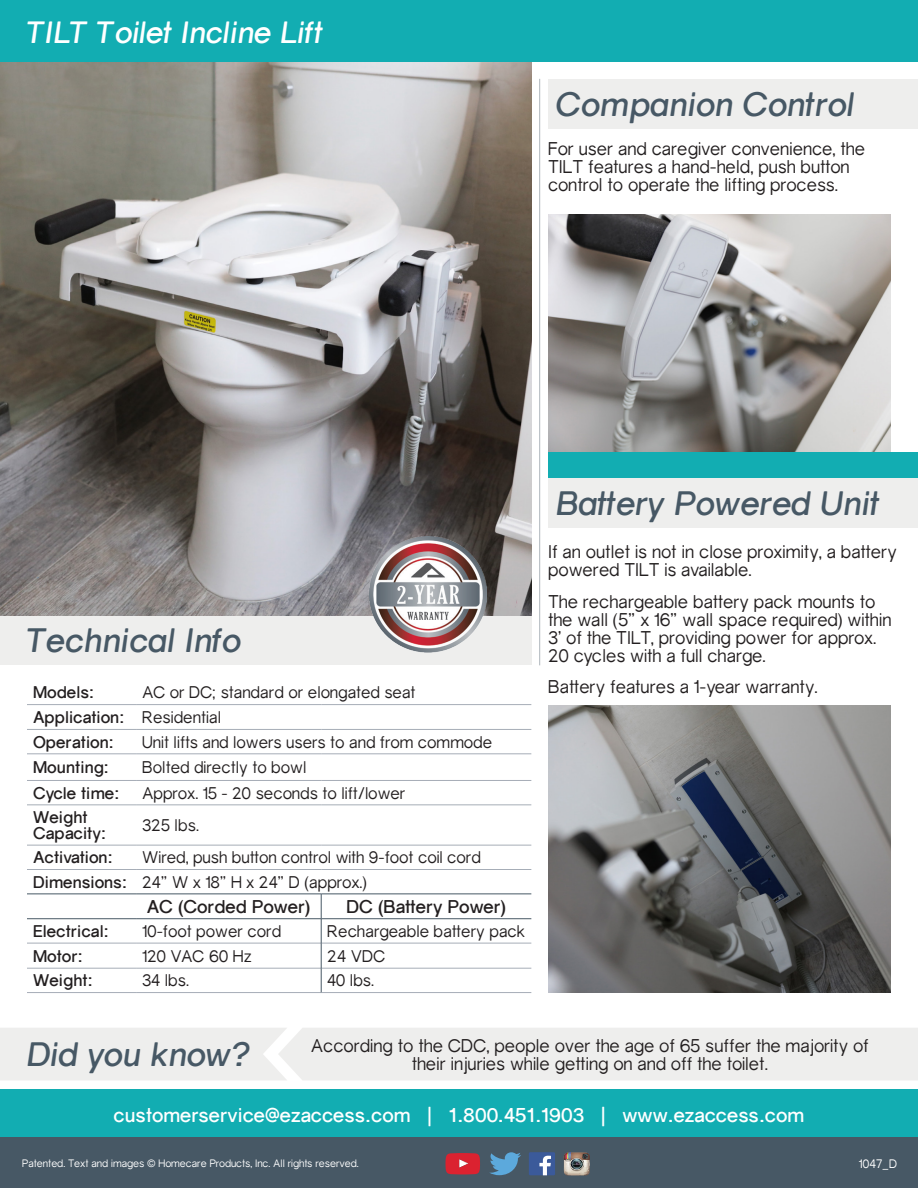
<style>
.page{position:relative;width:918px;height:1188px;background:#fff}
.page>*{position:absolute;margin:0;border:0;box-sizing:border-box;transform-origin:0 0}
.t1{font:italic 700 33px "Gravity";color:#475865}
.t2{font:italic 700 30px "Gravity";color:#fff}
.t3{font:700 19.5px "Gravity";color:#fff}
.t4{font:18px/18px "Gravity";letter-spacing:-.005em;color:#231f20}
.t5{font:700 18px "Gravity";color:#231f20}
.t6{font:16.5px "Gravity";color:#231f20}
.t7{font:700 16.5px "Gravity";color:#231f20}
.t8{font:12px "Gravity";color:#fff}
.t9{font:10.5px "Gravity";letter-spacing:-.005em;color:#fff}
</style>
<div class="page">
<div style="left:0;top:1028px;width:918px;height:52px;background:#eeeeed"></div>
<div style="left:0;top:613px;width:531px;height:52px;background:#eeeeed"></div>
<img style="left:0;top:62px;width:531px;height:554px">
<div style="left:0;top:1090px;width:918px;height:53px;background:#12adb2"></div>
<div style="left:0;top:0;width:918px;height:62px;background:#12adb2"></div>
<img style="left:548px;top:215px;width:342px;height:237px">
<div style="left:0;top:1138px;width:918px;height:50px;background:#475865"></div>
<hr style="left:539px;top:79px;width:1px;height:586px;background:#475865">
<hr style="left:27px;top:704px;width:109px;height:1px;background:#a6adb7">
<hr style="left:136px;top:704px;width:185px;height:1px;background:#a6adb7">
<hr style="left:321px;top:704px;width:210px;height:1px;background:#a6adb7">
<hr style="left:27px;top:729px;width:109px;height:1px;background:#a6adb7">
<hr style="left:136px;top:729px;width:185px;height:1px;background:#a6adb7">
<hr style="left:321px;top:729px;width:210px;height:1px;background:#a6adb7">
<hr style="left:27px;top:754px;width:109px;height:1px;background:#a6adb7">
<hr style="left:136px;top:754px;width:185px;height:1px;background:#a6adb7">
<hr style="left:321px;top:754px;width:210px;height:1px;background:#a6adb7">
<hr style="left:27px;top:805px;width:109px;height:1px;background:#a6adb7">
<hr style="left:136px;top:805px;width:185px;height:1px;background:#a6adb7">
<hr style="left:321px;top:805px;width:210px;height:1px;background:#a6adb7">
<hr style="left:27px;top:780px;width:109px;height:1px;background:#a6adb7">
<hr style="left:136px;top:780px;width:185px;height:1px;background:#a6adb7">
<hr style="left:321px;top:780px;width:210px;height:1px;background:#a6adb7">
<hr style="left:27px;top:943px;width:109px;height:1px;background:#a6adb7">
<hr style="left:136px;top:943px;width:185px;height:1px;background:#a6adb7">
<hr style="left:321px;top:943px;width:210px;height:1px;background:#a6adb7">
<hr style="left:27px;top:845px;width:109px;height:1px;background:#a6adb7">
<hr style="left:136px;top:845px;width:185px;height:1px;background:#a6adb7">
<hr style="left:321px;top:845px;width:210px;height:1px;background:#a6adb7">
<hr style="left:27px;top:869px;width:109px;height:1px;background:#a6adb7">
<hr style="left:136px;top:869px;width:185px;height:1px;background:#a6adb7">
<hr style="left:321px;top:869px;width:210px;height:1px;background:#a6adb7">
<hr style="left:27px;top:968px;width:109px;height:1px;background:#a6adb7">
<hr style="left:136px;top:968px;width:185px;height:1px;background:#a6adb7">
<hr style="left:321px;top:968px;width:210px;height:1px;background:#a6adb7">
<hr style="left:27px;top:992px;width:109px;height:1px;background:#a6adb7">
<hr style="left:136px;top:992px;width:185px;height:1px;background:#a6adb7">
<hr style="left:321px;top:992px;width:210px;height:1px;background:#a6adb7">
<svg style="left:321px;top:895px;width:1px;height:97px"></svg>
<hr style="left:27px;top:894px;width:109px;height:1px;background:#475865">
<hr style="left:136px;top:894px;width:185px;height:1px;background:#475865">
<hr style="left:321px;top:894px;width:210px;height:1px;background:#475865">
<hr style="left:27px;top:918px;width:109px;height:1px;background:#475865">
<hr style="left:136px;top:918px;width:185px;height:1px;background:#475865">
<hr style="left:321px;top:918px;width:210px;height:1px;background:#475865">
<div style="left:548px;top:452px;width:370px;height:26px;background:#12adb2"></div>
<img style="left:370px;top:536px;width:116px;height:117px">
<div style="left:548px;top:478px;width:370px;height:50px;background:#eeeeed"></div>
<div style="left:548px;top:79px;width:370px;height:50px;background:#eeeeed"></div>
<img style="left:548px;top:705px;width:342px;height:288px">
<svg style="left:489px;top:1152px;width:32px;height:23px"></svg>
<div style="left:529px;top:1152px;width:26px;height:23px;background:#3b5a9a"></div>
<svg style="left:539px;top:1156px;width:12px;height:19px"></svg>
<svg style="left:445px;top:1153px;width:35px;height:21px"></svg>
<svg style="left:564px;top:1153px;width:26px;height:23px"></svg>
<p class="t2" style="left:27px;top:14px;width:298px">TILT Toilet Incline Lift</p>
<p class="t1" style="left:556px;top:84px;width:300px">Companion Control</p>
<p class="t4" style="left:548px;top:140px;width:318px">For user and caregiver convenience, the<br>TILT features a hand-held, push button control to operate the lifting process.</p>
<p class="t1" style="left:27px;top:620px;width:216px">Technical Info</p>
<p class="t7" style="left:33px;top:682px;width:63px">Models:</p>
<p class="t6" style="left:142px;top:683px;width:275px">AC or DC; standard or elongated seat</p>
<p class="t7" style="left:33px;top:707px;width:93px">Application:</p>
<p class="t6" style="left:142px;top:708px;width:81px">Residential</p>
<p class="t7" style="left:33px;top:732px;width:82px">Operation:</p>
<p class="t6" style="left:142px;top:732px;width:352px">Unit lifts and lowers users to and from commode</p>
<p class="t7" style="left:33px;top:757px;width:77px">Mounting:</p>
<p class="t6" style="left:142px;top:758px;width:166px">Bolted directly to bowl</p>
<p class="t7" style="left:33px;top:783px;width:88px">Cycle time:</p>
<p class="t6" style="left:142px;top:783px;width:265px">Approx. 15 - 20 seconds to lift/lower</p>
<p class="t7" style="left:33px;top:807px;width:56px">Weight</p>
<p class="t7" style="left:33px;top:823px;width:74px">Capacity:</p>
<p class="t6" style="left:142px;top:816px;width:58px">325 lbs.</p>
<p class="t7" style="left:33px;top:847px;width:81px">Activation:</p>
<p class="t6" style="left:142px;top:848px;width:340px">Wired, push button control with 9-foot coil cord</p>
<p class="t7" style="left:33px;top:872px;width:96px">Dimensions:</p>
<p class="t6" style="left:142px;top:872px;width:226px">24” W x 18” H x 24” D (approx.)</p>
<p class="t5" style="left:147px;top:895px;width:165px">AC (Corded Power)</p>
<p class="t5" style="left:346px;top:895px;width:161px">DC (Battery Power)</p>
<p class="t7" style="left:33px;top:921px;width:77px">Electrical:</p>
<p class="t6" style="left:142px;top:922px;width:141px">10-foot power cord</p>
<p class="t6" style="left:327px;top:922px;width:199px">Rechargeable battery pack</p>
<p class="t7" style="left:33px;top:946px;width:51px">Motor:</p>
<p class="t6" style="left:142px;top:946px;width:111px">120 VAC 60 Hz</p>
<p class="t6" style="left:327px;top:946px;width:60px">24 VDC</p>
<p class="t7" style="left:33px;top:970px;width:61px">Weight:</p>
<p class="t6" style="left:142px;top:971px;width:49px">34 lbs.</p>
<p class="t6" style="left:327px;top:971px;width:49px">40 lbs.</p>
<p class="t1" style="left:556px;top:483px;width:326px">Battery Powered Unit</p>
<p class="t4" style="left:548px;top:543px;width:350px">If an outlet is not in close proximity, a battery powered TILT is available.</p>
<p class="t4" style="left:548px;top:592px;width:345px">The rechargeable battery pack mounts to the wall (5” x 16” wall space required) within 3’ of the TILT, providing power for approx.<br>20 cycles with a full charge.</p>
<p class="t4" style="left:548px;top:678px;width:271px">Battery features a 1-year warranty.</p>
<p class="t1" style="left:27px;top:1034px;width:225px">Did you know?</p>
<p class="t4" style="left:311px;top:1036px;width:560px">According to the CDC, people over the age of 65 suffer the majority of</p>
<p class="t4" style="left:412px;top:1054px;width:358px">their injuries while getting on and off the toilet.</p>
<p class="t3" style="left:113px;top:1104px;width:693px">customerservice@ezaccess.com | 1.800.451.1903 | www.ezaccess.com</p>
<p class="t9" style="left:22px;top:1157px;width:338px">Patented. Text and images © Homecare Products, Inc. All rights reserved.</p>
<p class="t8" style="left:859px;top:1157px;width:40px">1047_D</p>
</div>
